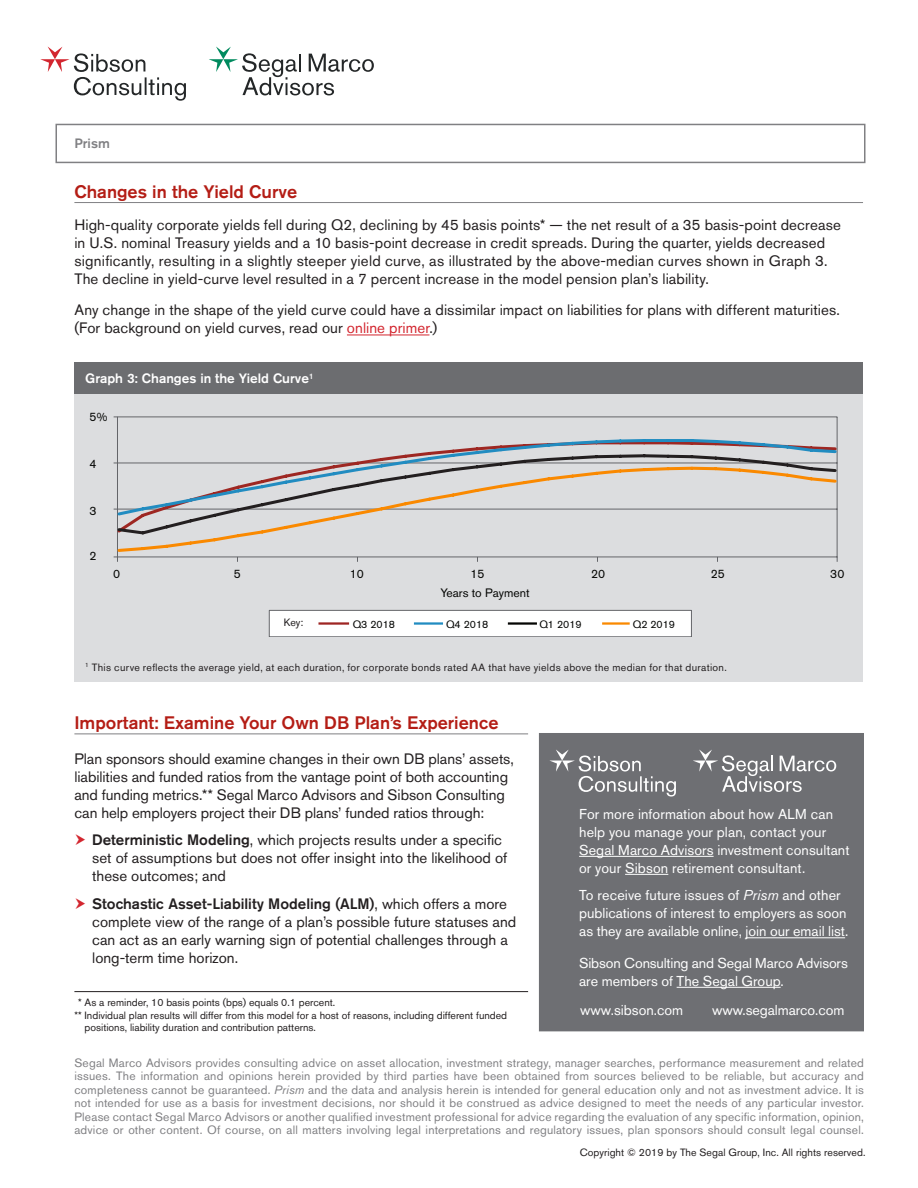
<style>
.page{position:relative;width:918px;height:1188px;background:#fff}
.page>*{position:absolute;margin:0;border:0;box-sizing:border-box;transform-origin:0 0}
.t1{font:500 18px "Akzidenz Grotesk BE";color:#b41d15}
.t2{font:15px/18px "Akzidenz Grotesk BE";color:#231f20}
.t3{font:14.25px/18px "Akzidenz Grotesk BE";color:#fff}
.t4{font:500 13.5px "Akzidenz Grotesk BE";color:#fff}
.t5{font:500 13.5px "Akzidenz Grotesk BE";color:#808083}
.t6{font:12.15px "Akzidenz Grotesk BE";color:#040503}
.t7{font:12px/13.5px "Akzidenz Grotesk BE";letter-spacing:.015em;color:#808083;text-align:justify}
.t8{font:10.65px "Akzidenz Grotesk BE";color:#040503}
.t9{font:10.65px "Akzidenz Grotesk BE";color:#211d1e}
.t10{font:10.5px "Akzidenz Grotesk BE";color:#231f20}
.t11{font:10.5px "Akzidenz Grotesk BE";letter-spacing:.03em;color:#231f20}
.s1{color:#d3262f}
.s2{font-weight:500}
.s3{font-style:italic}
</style>
<div class="page">
<div style="left:539px;top:733px;width:325px;height:298px;background:#6e6f73"></div>
<svg style="left:693px;top:750px;width:143px;height:42px;background:#86878a"></svg>
<svg style="left:550px;top:750px;width:126px;height:47px;background:#828387"></svg>
<svg style="left:209px;top:47px;width:165px;height:48px"></svg>
<svg style="left:40px;top:47px;width:146px;height:54px"></svg>
<div style="left:56px;top:124px;width:810px;height:39px;border:2px solid #808083"></div>
<hr style="left:347px;top:335px;width:82px;height:1px;background:#d3262f">
<hr style="left:74px;top:734px;width:454px;height:1px;background:#808083">
<hr style="left:74px;top:202px;width:789px;height:1px;background:#808083">
<hr style="left:74px;top:991px;width:454px;height:1px;background:#231f20">
<hr style="left:579px;top:856px;width:135px;height:1px;background:#fff">
<hr style="left:625px;top:874px;width:43px;height:1px;background:#fff">
<hr style="left:746px;top:937px;width:99px;height:1px;background:#fff">
<hr style="left:677px;top:987px;width:104px;height:1px;background:#fff">
<div style="left:74px;top:362px;width:789px;height:32px;background:#6c6d70"></div>
<div style="left:74px;top:394px;width:789px;height:287px;background:#dcdddf"></div>
<div style="left:269px;top:610px;width:422px;height:27px;background:#fff"></div>
<div style="left:269px;top:610px;width:423px;height:27px;border:1px solid #646569"></div>
<hr style="left:318px;top:622px;width:31px;height:3px;background:#9e2523">
<hr style="left:508px;top:622px;width:29px;height:3px;background:#040503">
<hr style="left:114px;top:417px;width:723px;height:1px;background:#646569">
<hr style="left:114px;top:463px;width:723px;height:1px;background:#646569">
<hr style="left:114px;top:509px;width:723px;height:1px;background:#646569">
<hr style="left:118px;top:557px;width:719px;height:1px;background:#646569">
<hr style="left:117px;top:417px;width:1px;height:140px;background:#646569">
<hr style="left:837px;top:417px;width:1px;height:140px;background:#646569">
<hr style="left:414px;top:622px;width:29px;height:3px;background:#218cc1">
<hr style="left:602px;top:622px;width:28px;height:3px;background:#fa8900">
<svg style="left:117px;top:537px;width:721px;height:17px"></svg>
<svg style="left:117px;top:518px;width:721px;height:19px"></svg>
<svg style="left:115px;top:437px;width:723px;height:81px"></svg>
<p class="t5" style="left:74px;top:135px;width:37px">Prism</p>
<p class="t1" style="left:74px;top:181px;width:224px">Changes in the Yield Curve</p>
<p class="t2" style="left:74px;top:216px;width:768px">High-quality corporate yields fell during Q2, declining by 45 basis points* — the net result of a 35 basis-point decrease in U.S. nominal Treasury yields and a 10 basis-point decrease in credit spreads. During the quarter, yields decreased significantly, resulting in a slightly steeper yield curve, as illustrated by the above-median curves shown in Graph 3.<br>The decline in yield-curve level resulted in a 7 percent increase in the model pension plan’s liability.</p>
<p class="t2" style="left:74px;top:301px;width:767px">Any change in the shape of the yield curve could have a dissimilar impact on liabilities for plans with different maturities. (For background on yield curves, read our <span class="s1">online primer</span>.)</p>
<p class="t4" style="left:85px;top:370px;width:230px">Graph 3: Changes in the Yield Curve<sup>1</sup></p>
<p class="t6" style="left:90px;top:410px;width:19px">5%</p>
<p class="t6" style="left:90px;top:457px;width:9px">4</p>
<p class="t6" style="left:90px;top:503px;width:9px">3</p>
<p class="t6" style="left:90px;top:549px;width:9px">2</p>
<p class="t6" style="left:113px;top:566px;width:9px">0</p>
<p class="t6" style="left:234px;top:566px;width:9px">5</p>
<p class="t6" style="left:350px;top:566px;width:16px">10</p>
<p class="t6" style="left:470px;top:566px;width:16px">15</p>
<p class="t6" style="left:591px;top:566px;width:16px">20</p>
<p class="t6" style="left:711px;top:566px;width:16px">25</p>
<p class="t6" style="left:830px;top:566px;width:16px">30</p>
<p class="t6" style="left:440px;top:585px;width:91px">Years to Payment</p>
<p class="t9" style="left:284px;top:616px;width:21px">Key:</p>
<p class="t8" style="left:353px;top:618px;width:44px">Q3 2018</p>
<p class="t8" style="left:446px;top:618px;width:44px">Q4 2018</p>
<p class="t8" style="left:539px;top:618px;width:44px">Q1 2019</p>
<p class="t8" style="left:633px;top:618px;width:44px">Q2 2019</p>
<p class="t11" style="left:85px;top:661px;width:643px"><sup>1</sup> This curve reflects the average yield, at each duration, for corporate bonds rated AA that have yields above the median for that duration.</p>
<p class="t1" style="left:74px;top:712px;width:426px">Important: Examine Your Own DB Plan’s Experience</p>
<p class="t2" style="left:74px;top:750px;width:441px">Plan sponsors should examine changes in their own DB plans’ assets, liabilities and funded ratios from the vantage point of both accounting and funding metrics.** Segal Marco Advisors and Sibson Consulting can help employers project their DB plans’ funded ratios through:</p>
<p class="t2" style="left:92px;top:831px;width:417px"><span class="s2">Deterministic Modeling</span>, which projects results under a specific set of assumptions but does not offer insight into the likelihood of these outcomes; and</p>
<p class="t2" style="left:92px;top:894px;width:426px"><span class="s2">Stochastic Asset-Liability Modeling (ALM)</span>, which offers a more complete view of the range of a plan’s possible future statuses and can act as an early warning sign of potential challenges through a long-term time horizon.</p>
<p class="t10" style="left:78px;top:997px;width:259px">* As a reminder, 10 basis points (bps) equals 0.1 percent.</p>
<p class="t10" style="left:74px;top:1009px;width:434px">** Individual plan results will differ from this model for a host of reasons, including different funded</p>
<p class="t10" style="left:85px;top:1021px;width:233px">positions, liability duration and contribution patterns.</p>
<p class="t3" style="left:579px;top:805px;width:272px">For more information about how ALM can help you manage your plan, contact your Segal Marco Advisors investment consultant or your Sibson retirement consultant.</p>
<p class="t3" style="left:579px;top:886px;width:271px">To receive future issues of <span class="s3">Prism</span> and other publications of interest to employers as soon as they are available online, join our email list.</p>
<p class="t3" style="left:579px;top:954px;width:270px">Sibson Consulting and Segal Marco Advisors are members of The Segal Group.</p>
<p class="t3" style="left:580px;top:1001px;width:105px">www.sibson.com</p>
<p class="t3" style="left:712px;top:1001px;width:134px">www.segalmarco.com</p>
<p class="t7" style="left:74px;top:1056px;width:791px">Segal Marco Advisors provides consulting advice on asset allocation, investment strategy, manager searches, performance measurement and related issues. The information and opinions herein provided by third parties have been obtained from sources believed to be reliable, but accuracy and completeness cannot be guaranteed. <span class="s3">Prism</span> and the data and analysis herein is intended for general education only and not as investment advice. It is not intended for use as a basis for investment decisions, nor should it be construed as advice designed to meet the needs of any particular investor.<br>Please contact Segal Marco Advisors or another qualified investment professional for advice regarding the evaluation of any specific information, opinion, advice or other content. Of course, on all matters involving legal interpretations and regulatory issues, plan sponsors should consult legal counsel.</p>
<p class="t10" style="left:580px;top:1146px;width:287px">Copyright © 2019 by The Segal Group, Inc. All rights reserved.</p>
</div>
